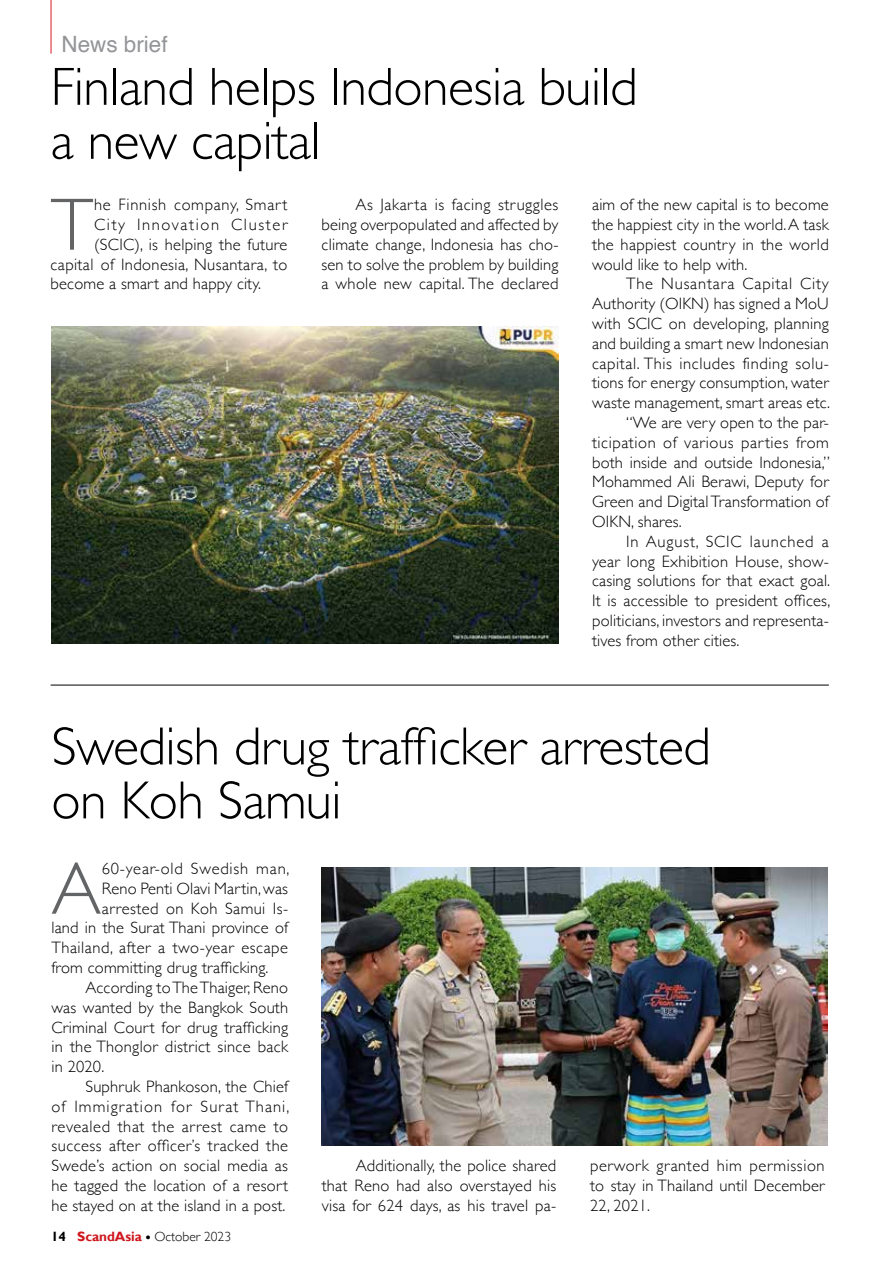
<style>
.page{position:relative;width:893px;height:1263px;background:#fff}
.page>*{position:absolute;margin:0;border:0;box-sizing:border-box;transform-origin:0 0}
.t1{font:300 74.55px "Gill Sans";color:#636466}
.t2{font:300 54px/54px "Gill Sans";letter-spacing:-.01em;color:#000}
.t3{font:22.5px "Helvetica";color:#939598}
.t4{font:300 16.5px/19.8px "Gill Sans";letter-spacing:.015em;color:#000;text-align:justify}
.t5{font:300 16.5px "Gill Sans";letter-spacing:.035em;color:#000}
.t6{font:300 16.5px "Gill Sans";letter-spacing:.05em;color:#000}
.t7{font:300 16.5px "Gill Sans";letter-spacing:.065em;color:#000}
.t8{font:300 16.5px "Gill Sans";letter-spacing:.04em;color:#000}
.t9{font:300 16.5px "Gill Sans";letter-spacing:.1em;color:#000}
.t10{font:300 13.5px "Gill Sans";color:#000}
.s1{font-weight:700}
.s2{font-weight:700;color:#ce171e}
</style>
<div class="page">
<hr style="left:51px;top:0;width:1px;height:54px;background:#d71920">
<hr style="left:51px;top:685px;width:778px;height:1px;background:#000">
<img style="left:51px;top:326px;width:507px;height:317px">
<img style="left:322px;top:867px;width:506px;height:279px">
<h3 class="t3" style="left:61px;top:27px;width:108px">News brief</h3>
<h2 class="t2" style="left:51px;top:58px;width:588px">Finland helps Indonesia build a new capital</h2>
<p class="t4" style="left:592px;top:194px;width:238px">aim of the new capital is to become the happiest city in the world. A task the happiest country in the world would like to help with.</p>
<p class="t6" style="left:626px;top:271px;width:204px">The Nusantara Capital City</p>
<p class="t4" style="left:592px;top:293px;width:238px">Authority (OIKN) has signed a MoU</p>
<p class="t4" style="left:592px;top:313px;width:238px">with SCIC on developing, planning</p>
<p class="t4" style="left:592px;top:333px;width:238px">and building a smart new Indonesian</p>
<p class="t5" style="left:592px;top:350px;width:238px">capital. This includes finding solu-</p>
<p class="t4" style="left:592px;top:372px;width:238px">tions for energy consumption, water</p>
<p class="t4" style="left:592px;top:392px;width:240px">waste management, smart areas etc.</p>
<p class="t4" style="left:626px;top:412px;width:204px">“We are very open to the par-</p>
<p class="t5" style="left:592px;top:429px;width:238px">ticipation of various parties from</p>
<p class="t4" style="left:592px;top:451px;width:239px">both inside and outside Indonesia,”</p>
<p class="t4" style="left:592px;top:471px;width:238px">Mohammed Ali Berawi, Deputy for</p>
<p class="t4" style="left:592px;top:491px;width:238px">Green and Digital Transformation of</p>
<p class="t4" style="left:592px;top:511px;width:91px">OIKN, shares.</p>
<p class="t6" style="left:626px;top:528px;width:204px">In August, SCIC launched a</p>
<p class="t4" style="left:592px;top:550px;width:238px">year long Exhibition House, show-</p>
<p class="t4" style="left:592px;top:570px;width:240px">casing solutions for that exact goal.</p>
<p class="t4" style="left:592px;top:590px;width:240px">It is accessible to president offices,</p>
<p class="t4" style="left:592px;top:610px;width:238px">politicians, investors and representa-</p>
<p class="t4" style="left:592px;top:630px;width:149px">tives from other cities.</p>
<h1 class="t1" style="left:51px;top:166px;width:44px">T</h1>
<p class="t8" style="left:94px;top:192px;width:195px">he Finnish company, Smart</p>
<p class="t4" style="left:322px;top:194px;width:238px;text-indent:34px">As Jakarta is facing struggles being overpopulated and affected by climate change, Indonesia has cho&shy;sen to solve the problem by building a whole new capital. The declared</p>
<p class="t9" style="left:94px;top:211px;width:195px">City Innovation Cluster</p>
<p class="t4" style="left:94px;top:234px;width:195px">(SCIC), is helping the future</p>
<p class="t4" style="left:51px;top:253px;width:238px">capital of Indonesia, Nusantara, to</p>
<p class="t4" style="left:51px;top:273px;width:212px">become a smart and happy city.</p>
<h2 class="t2" style="left:51px;top:717px;width:661px">Swedish drug trafficker arrested on Koh Samui</h2>
<h1 class="t1" style="left:51px;top:830px;width:51px">A</h1>
<p class="t6" style="left:102px;top:856px;width:189px">60-year-old Swedish man,</p>
<p class="t4" style="left:102px;top:878px;width:188px">Reno Penti Olavi Martin, was</p>
<p class="t4" style="left:102px;top:897px;width:188px">arrested on Koh Samui Is-</p>
<p class="t4" style="left:51px;top:917px;width:238px">land in the Surat Thani province of</p>
<p class="t4" style="left:51px;top:937px;width:238px">Thailand, after a two-year escape</p>
<p class="t4" style="left:51px;top:957px;width:219px">from committing drug trafficking.</p>
<p class="t4" style="left:85px;top:977px;width:204px">According toThe Thaiger, Reno</p>
<p class="t4" style="left:51px;top:996px;width:238px">was wanted by the Bangkok South</p>
<p class="t4" style="left:51px;top:1016px;width:238px">Criminal Court for drug trafficking</p>
<p class="t4" style="left:51px;top:1036px;width:238px">in the Thonglor district since back</p>
<p class="t4" style="left:51px;top:1056px;width:54px">in 2020.</p>
<p class="t4" style="left:85px;top:1076px;width:204px">Suphruk Phankoson, the Chief</p>
<p class="t7" style="left:51px;top:1093px;width:239px">of Immigration for Surat Thani,</p>
<p class="t5" style="left:51px;top:1113px;width:238px">revealed that the arrest came to</p>
<p class="t4" style="left:51px;top:1135px;width:238px">success after officer’s tracked the</p>
<p class="t4" style="left:51px;top:1155px;width:238px">Swede’s action on social media as</p>
<p class="t4" style="left:51px;top:1175px;width:238px">he tagged the location of a resort</p>
<p class="t4" style="left:51px;top:1194px;width:236px">he stayed on at the island in a post.</p>
<p class="t10" style="left:51px;top:1226px;width:182px"><span class="s1">14</span> <span class="s2">ScandAsia</span> <span class="s1">•</span> October 2023</p>
<p class="t4" style="left:322px;top:1155px;width:236px;text-indent:34px">Additionally, the police shared that Reno had also overstayed his visa for 624 days, as his travel pa-</p>
<p class="t4" style="left:590px;top:1155px;width:236px">perwork granted him permission to stay in Thailand until December 22, 2021.</p>
</div>
